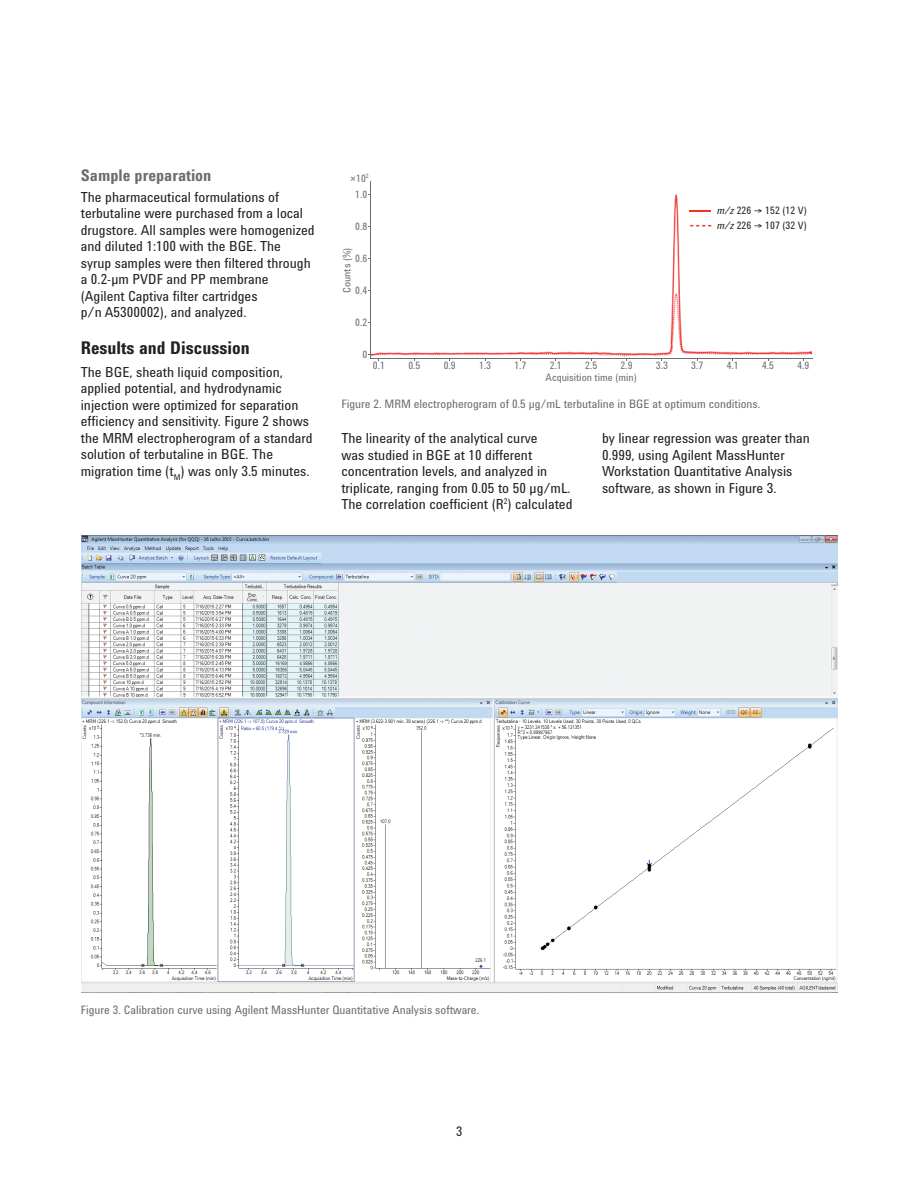
<style>
.page{position:relative;width:918px;height:1188px;background:#fff}
.page>*{position:absolute;margin:0;border:0;box-sizing:border-box;transform-origin:0 0}
.Subhead_1{font:700 18px "Agilent Condensed CFF";color:#231f20}
.Subhead_2{font:700 16.5px "Agilent Condensed CFF";color:#6c6d70}
.Body_copy{font:14.25px/16.5px "Agilent Condensed CFF";color:#231f20}
.t1{font:13.5px "Agilent Condensed CFF";color:#231f20}
.t2{font:12px "Agilent Condensed CFF";color:#6c6d70}
.t3{font:10.5px "Agilent Condensed CFF";color:#6c6d70}
.t4{font:10.5px "Agilent Condensed CFF";color:#231f20}
.t5{font:italic 10.5px "Agilent Condensed CFF";color:#231f20}
.s1{font-style:normal}
</style>
<div class="page">
<img style="left:371px;top:194px;width:440px;height:162px">
<hr style="left:370px;top:182px;width:1px;height:177px;background:#6c6d70">
<hr style="left:370px;top:358px;width:442px;height:1px;background:#6c6d70">
<hr style="left:689px;top:210px;width:22px;height:2px;background:#ef3122">
<svg style="left:690px;top:225px;width:21px;height:1px"></svg>
<div style="left:463px;top:249px;width:152px;height:61px;background:#fff"></div>
<img style="left:81px;top:535px;width:756px;height:458px">
<svg style="left:755px;top:209px;width:7px;height:4px"></svg>
<svg style="left:755px;top:223px;width:7px;height:4px"></svg>
<p class="Subhead_2" style="left:81px;top:163px;width:132px">Sample preparation</p>
<p class="Body_copy" style="left:81px;top:188px;width:235px">The pharmaceutical formulations of terbutaline were purchased from a local drugstore. All samples were homogenized and diluted 1:100 with the BGE. The syrup samples were then filtered through a 0.2-µm PVDF and PP membrane (Agilent Captiva filter cartridges<br>p/n A5300002), and analyzed.</p>
<p class="Subhead_1" style="left:81px;top:334px;width:170px">Results and Discussion</p>
<p class="Body_copy" style="left:81px;top:363px;width:233px">The BGE, sheath liquid composition, applied potential, and hydrodynamic injection were optimized for separation efficiency and sensitivity. Figure 2 shows the MRM electropherogram of a standard solution of terbutaline in BGE. The migration time (t<sub>M</sub>) was only 3.5 minutes.</p>
<p class="t3" style="left:350px;top:170px;width:20px">×10<sup>2</sup></p>
<p class="t3" style="left:355px;top:187px;width:14px">1.0</p>
<p class="t3" style="left:355px;top:219px;width:14px">0.8</p>
<p class="t3" style="left:339px;top:293px;width:47px;rotate:-90deg">Counts (%)</p>
<p class="t3" style="left:355px;top:251px;width:14px">0.6</p>
<p class="t3" style="left:355px;top:283px;width:14px">0.4</p>
<p class="t3" style="left:355px;top:315px;width:14px">0.2</p>
<p class="t3" style="left:362px;top:346px;width:6px">0</p>
<p class="t3" style="left:373px;top:358px;width:14px">0.1</p>
<p class="t3" style="left:408px;top:358px;width:14px">0.5</p>
<p class="t3" style="left:444px;top:358px;width:14px">0.9</p>
<p class="t3" style="left:479px;top:358px;width:14px">1.3</p>
<p class="t3" style="left:514px;top:358px;width:14px">1.7</p>
<p class="t5" style="left:717px;top:202px;width:36px">m/z <span class="s1">226</span></p>
<p class="t4" style="left:765px;top:202px;width:43px">152 (12 V)</p>
<p class="t5" style="left:717px;top:217px;width:36px">m/z <span class="s1">226</span></p>
<p class="t4" style="left:765px;top:217px;width:43px">107 (32 V)</p>
<p class="t3" style="left:550px;top:358px;width:14px">2.1</p>
<p class="t3" style="left:585px;top:358px;width:14px">2.5</p>
<p class="t3" style="left:621px;top:358px;width:14px">2.9</p>
<p class="t3" style="left:656px;top:358px;width:14px">3.3</p>
<p class="t3" style="left:691px;top:358px;width:14px">3.7</p>
<p class="t3" style="left:727px;top:358px;width:14px">4.1</p>
<p class="t3" style="left:762px;top:358px;width:14px">4.5</p>
<p class="t3" style="left:797px;top:358px;width:14px">4.9</p>
<p class="t3" style="left:546px;top:369px;width:93px">Acquisition time (min)</p>
<p class="t2" style="left:341px;top:395px;width:420px">Figure 2. MRM electropherogram of 0.5 μg/mL terbutaline in BGE at optimum conditions.</p>
<p class="Body_copy" style="left:341px;top:429px;width:233px">The linearity of the analytical curve<br>was studied in BGE at 10 different concentration levels, and analyzed in triplicate, ranging from 0.05 to 50 µg/mL.<br>The correlation coefficient (R<sup>2</sup>) calculated</p>
<p class="Body_copy" style="left:602px;top:429px;width:209px">by linear regression was greater than 0.999, using Agilent MassHunter Workstation Quantitative Analysis software, as shown in Figure 3.</p>
<p class="t2" style="left:81px;top:1001px;width:400px">Figure 3. Calibration curve using Agilent MassHunter Quantitative Analysis software.</p>
<p class="t1" style="left:456px;top:1122px;width:8px">3</p>
</div>
